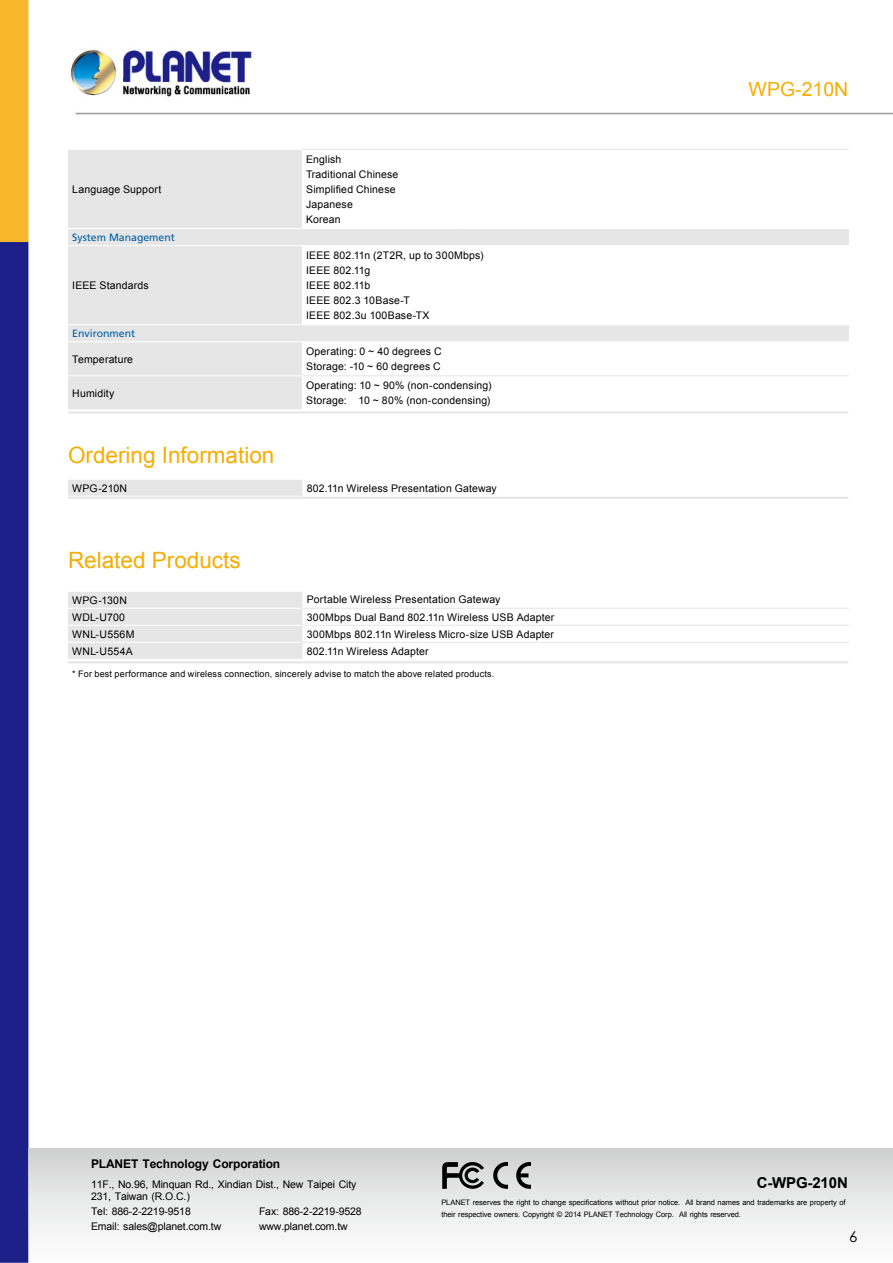
<style>
.page{position:relative;width:893px;height:1263px;background:#fff}
.page>*{position:absolute;margin:0;border:0;box-sizing:border-box;transform-origin:0 0}
.t1{font:22.5px "Arial";color:#f7ac00}
.t2{font:19.5px "Arial";color:#f7ac00}
.t3{font:700 15px "Arial";letter-spacing:-.01em;color:#000}
.t4{font:15px "Century Gothic";color:#000}
.t5{font:700 12px "Arial";letter-spacing:-.01em;color:#000}
.t6{font:10.5px/15px "Arial";letter-spacing:.015em;color:#000}
.t7{font:10.5px/12px "Arial";letter-spacing:-.01em;color:#000}
.t8{font:10.5px "Frutiger";color:#005ea6}
.t9{font:9px "Arial";letter-spacing:.02em;color:#000}
.t10{font:7.5px/12px "Arial";letter-spacing:-.01em;color:#000}
</style>
<div class="page">
<img style="left:0;top:0;width:893px;height:1263px">
<div style="left:29px;top:1148px;width:864px;height:115px;background:linear-gradient(to bottom,#d2d3d3,#fff)"></div>
<svg style="left:442px;top:1162px;width:42px;height:27px"></svg>
<svg style="left:493px;top:1162px;width:15px;height:27px"></svg>
<svg style="left:516px;top:1162px;width:15px;height:27px"></svg>
<hr style="left:68px;top:659px;width:234px;height:1px;background:#fff">
<svg style="left:68px;top:591px;width:781px;height:68px"></svg>
<hr style="left:301px;top:608px;width:548px;height:1px;background:#e6e6e6">
<hr style="left:301px;top:625px;width:548px;height:1px;background:#e6e6e6">
<hr style="left:301px;top:642px;width:548px;height:1px;background:#e6e6e6">
<div style="left:68px;top:479px;width:234px;height:17px;background:#e6e6e6"></div>
<div style="left:302px;top:479px;width:547px;height:17px;background:#fff"></div>
<hr style="left:68px;top:479px;width:234px;height:1px;background:#fff">
<hr style="left:68px;top:496px;width:234px;height:1px;background:#fff">
<hr style="left:68px;top:497px;width:780px;height:2px;background:#e6e6e6">
<hr style="left:68px;top:411px;width:780px;height:3px;background:#e6e6e6">
<hr style="left:68px;top:661px;width:780px;height:2px;background:#e6e6e6">
<div style="left:68px;top:150px;width:234px;height:259px;background:#e6e6e6"></div>
<svg style="left:302px;top:150px;width:547px;height:260px"></svg>
<svg style="left:68px;top:229px;width:781px;height:112px;fill:#ededed"></svg>
<hr style="left:68px;top:149px;width:234px;height:1px;background:#fff">
<hr style="left:68px;top:375px;width:234px;height:1px;background:#fff">
<hr style="left:68px;top:409px;width:234px;height:1px;background:#fff">
<hr style="left:302px;top:149px;width:156px;height:1px;background:#e6e6e6">
<hr style="left:458px;top:149px;width:391px;height:1px;background:#e6e6e6">
<hr style="left:302px;top:375px;width:156px;height:1px;background:#e6e6e6">
<hr style="left:458px;top:375px;width:391px;height:1px;background:#e6e6e6">
<hr style="left:68px;top:228px;width:234px;height:1px;background:#fff">
<hr style="left:302px;top:228px;width:156px;height:1px;background:#fff">
<hr style="left:458px;top:228px;width:391px;height:1px;background:#fff">
<hr style="left:68px;top:245px;width:234px;height:1px;background:#fff">
<hr style="left:302px;top:245px;width:156px;height:1px;background:#fff">
<hr style="left:458px;top:245px;width:391px;height:1px;background:#fff">
<hr style="left:68px;top:324px;width:234px;height:1px;background:#fff">
<hr style="left:302px;top:324px;width:156px;height:1px;background:#fff">
<hr style="left:458px;top:324px;width:391px;height:1px;background:#fff">
<hr style="left:68px;top:341px;width:234px;height:1px;background:#fff">
<hr style="left:302px;top:341px;width:156px;height:1px;background:#fff">
<hr style="left:458px;top:341px;width:391px;height:1px;background:#fff">
<p class="t6" style="left:72px;top:182px;width:91px">Language Support</p>
<p class="t8" style="left:72px;top:231px;width:104px">System Management</p>
<p class="t6" style="left:72px;top:278px;width:78px">IEEE Standards</p>
<p class="t6" style="left:306px;top:152px;width:94px">English<br>Traditional Chinese<br>Simplified Chinese<br>Japanese<br>Korean</p>
<p class="t6" style="left:306px;top:248px;width:179px">IEEE 802.11n (2T2R, up to 300Mbps)<br>IEEE 802.11g<br>IEEE 802.11b<br>IEEE 802.3 10Base-T<br>IEEE 802.3u 100Base-TX</p>
<p class="t8" style="left:72px;top:327px;width:65px">Environment</p>
<p class="t6" style="left:72px;top:351px;width:62px">Temperature</p>
<p class="t6" style="left:306px;top:344px;width:137px">Operating: 0 ~ 40 degrees C<br>Storage: -10 ~ 60 degrees C</p>
<p class="t6" style="left:72px;top:386px;width:44px">Humidity</p>
<p class="t6" style="left:306px;top:378px;width:187px">Operating: 10 ~ 90% (non-condensing)<br>Storage: 10 ~ 80% (non-condensing)</p>
<h1 class="t1" style="left:68px;top:440px;width:208px">Ordering Information</h1>
<p class="t6" style="left:72px;top:480px;width:56px">WPG-210N</p>
<p class="t6" style="left:307px;top:480px;width:192px">802.11n Wireless Presentation Gateway</p>
<h1 class="t1" style="left:68px;top:545px;width:174px">Related Products</h1>
<p class="t6" style="left:72px;top:592px;width:56px">WPG-130N</p>
<p class="t6" style="left:307px;top:592px;width:195px">Portable Wireless Presentation Gateway</p>
<p class="t6" style="left:72px;top:609px;width:54px">WDL-U700</p>
<p class="t6" style="left:307px;top:609px;width:249px">300Mbps Dual Band 802.11n Wireless USB Adapter</p>
<p class="t6" style="left:72px;top:626px;width:64px">WNL-U556M</p>
<p class="t6" style="left:307px;top:626px;width:249px">300Mbps 802.11n Wireless Micro-size USB Adapter</p>
<p class="t6" style="left:72px;top:643px;width:62px">WNL-U554A</p>
<p class="t6" style="left:307px;top:644px;width:123px">802.11n Wireless Adapter</p>
<p class="t9" style="left:72px;top:668px;width:424px">* For best performance and wireless connection, sincerely advise to match the above related products.</p>
<p class="t5" style="left:91px;top:1156px;width:191px">PLANET Technology Corporation</p>
<h2 class="t2" style="left:749px;top:77px;width:101px">WPG-210N</h2>
<p class="t7" style="left:91px;top:1178px;width:267px">11F., No.96, Minquan Rd., Xindian Dist., New Taipei City<br>231, Taiwan (R.O.C.)</p>
<p class="t7" style="left:91px;top:1205px;width:101px">Tel: 886-2-2219-9518</p>
<p class="t7" style="left:259px;top:1205px;width:104px">Fax: 886-2-2219-9528</p>
<p class="t7" style="left:91px;top:1220px;width:132px">Email: sales@planet.com.tw</p>
<p class="t7" style="left:259px;top:1220px;width:90px">www.planet.com.tw</p>
<h3 class="t3" style="left:757px;top:1172px;width:93px">C-WPG-210N</h3>
<p class="t10" style="left:441px;top:1196px;width:406px">PLANET reserves the right to change specifications without prior notice. All brand names and trademarks are property of their respective owners. Copyright © 2014 PLANET Technology Corp. All rights reserved.</p>
<h3 class="t4" style="left:849px;top:1227px;width:10px">6</h3>
</div>
